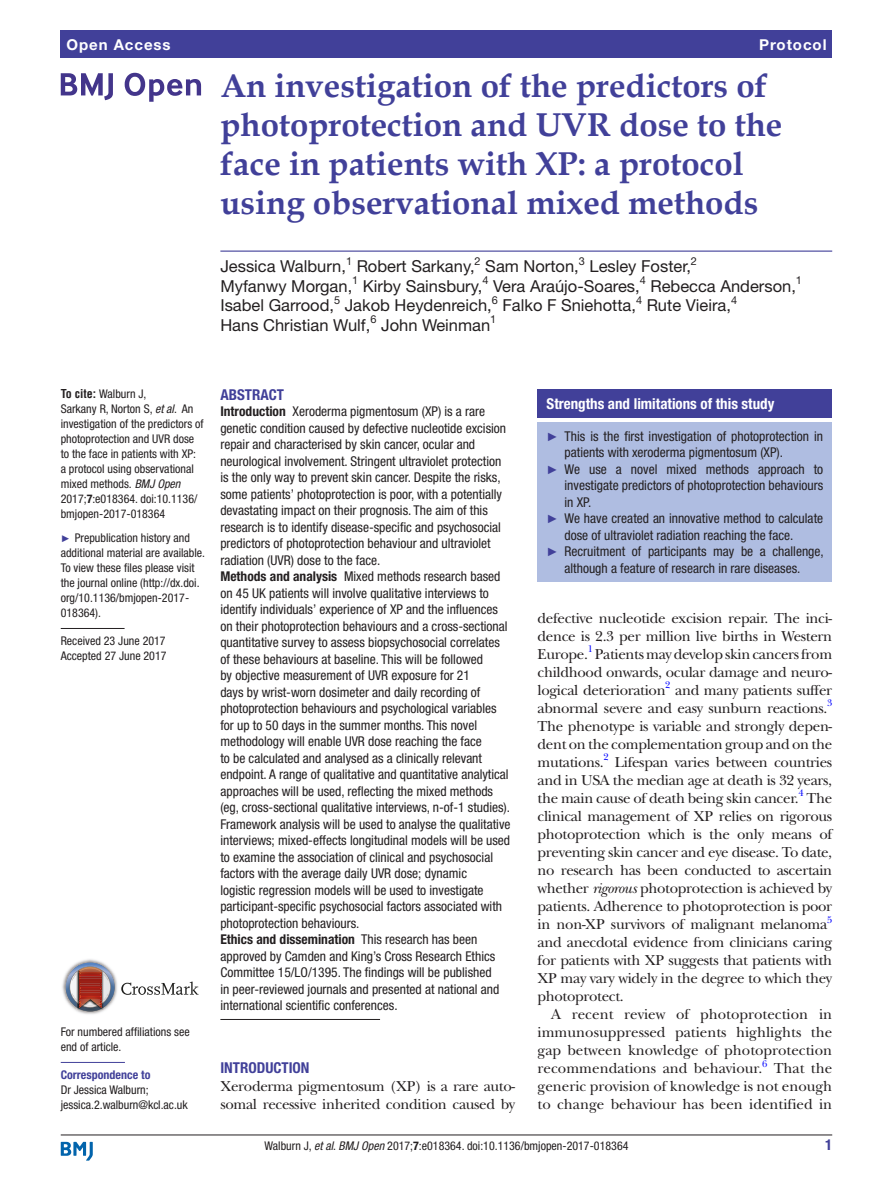
<style>
.page{position:relative;width:893px;height:1191px;background:#fff}
.page>*{position:absolute;margin:0;border:0;box-sizing:border-box;transform-origin:0 0}
.t1{font:700 33px/39px "Book Antiqua";color:#414099}
.t2{font:16.5px "Helvetica Neue LT Std";color:#231f20}
.t3{font:15px/18px "New Baskerville";letter-spacing:-.02em;color:#231f20;text-align:justify}
.t4{font:700 condensed 15px "Helvetica Neue LT Std";color:#fff}
.t5{font:700 condensed 15px "Helvetica Neue LT Std";color:#414099}
.t6{font:700 15px "Helvetica Neue LT Std";letter-spacing:.065em;color:#fff}
.t7{font:condensed 13.5px/16.5px "Helvetica Neue LT Std";color:#231f20}
.t8{font:condensed 12px/15px "Helvetica Neue LT Std";color:#231f20}
.t9{font:700 condensed 12px "Helvetica Neue LT Std";color:#414099}
.t10{font:10.95px "Helvetica Neue LT Std";color:#231f20}
.t11{font:9.9px "New Baskerville";color:#00f}
.s1{font-family:"Helvetica LT Std";font-weight:700}
.s2{font-style:italic}
.s3{font-weight:700}
.s4{font-family:"Arial";font-stretch:normal;font-size:9.75px;color:#414099}
.s5{font-family:"Arial";font-stretch:normal;font-size:12px;color:#414099}
</style>
<div class="page">
<hr style="left:61px;top:1134px;width:771px;height:1px;background:#231f20">
<svg style="left:61px;top:1141px;width:32px;height:19px"></svg>
<div style="left:61px;top:31px;width:771px;height:27px;background:#414099"></div>
<hr style="left:220px;top:1019px;width:160px;height:1px;background:#231f20">
<hr style="left:220px;top:250px;width:612px;height:2px;background:#414099">
<hr style="left:61px;top:628px;width:64px;height:1px;background:#231f20">
<hr style="left:61px;top:1062px;width:64px;height:1px;background:#414099">
<svg style="left:61px;top:73px;width:52px;height:27px"></svg>
<svg style="left:125px;top:73px;width:76px;height:29px"></svg>
<img style="left:62px;top:959px;width:55px;height:55px">
<svg style="left:66px;top:962px;width:49px;height:49px;background:#a78689"></svg>
<svg style="left:121px;top:981px;width:78px;height:13px"></svg>
<div style="left:538px;top:389px;width:294px;height:29px;background:#414099"></div>
<div style="left:538px;top:422px;width:294px;height:159px;background:#afbde1"></div>
<p class="t6" style="left:66px;top:35px;width:106px">Open Access</p>
<p class="t6" style="left:759px;top:35px;width:69px">Protocol</p>
<h1 class="t1" style="left:220px;top:66px;width:563px">An investigation of the predictors of photoprotection and UVR dose to the face in patients with XP: a protocol using observational mixed methods</h1>
<p class="t2" style="left:220px;top:257px;width:127px">Jessica Walburn,</p>
<p class="t10" style="left:346px;top:254px;width:8px">1</p>
<p class="t2" style="left:357px;top:257px;width:119px">Robert Sarkany,</p>
<p class="t10" style="left:475px;top:254px;width:8px">2</p>
<p class="t2" style="left:485px;top:257px;width:95px">Sam Norton,</p>
<p class="t10" style="left:579px;top:254px;width:8px">3</p>
<p class="t2" style="left:589px;top:257px;width:103px">Lesley Foster,</p>
<p class="t10" style="left:691px;top:254px;width:8px">2</p>
<p class="t2" style="left:220px;top:276px;width:133px">Myfanwy Morgan,</p>
<p class="t10" style="left:352px;top:274px;width:8px">1</p>
<p class="t2" style="left:363px;top:276px;width:121px">Kirby Sainsbury,</p>
<p class="t10" style="left:482px;top:274px;width:8px">4</p>
<p class="t2" style="left:493px;top:276px;width:148px">Vera Araújo-Soares,</p>
<p class="t10" style="left:640px;top:274px;width:8px">4</p>
<p class="t2" style="left:650px;top:276px;width:147px">Rebecca Anderson,</p>
<p class="t10" style="left:796px;top:274px;width:8px">1</p>
<p class="t2" style="left:220px;top:296px;width:115px">Isabel Garrood,</p>
<p class="t10" style="left:334px;top:293px;width:8px">5</p>
<p class="t2" style="left:345px;top:296px;width:149px">Jakob Heydenreich,</p>
<p class="t10" style="left:492px;top:293px;width:8px">6</p>
<p class="t2" style="left:502px;top:296px;width:135px">Falko F Sniehotta,</p>
<p class="t10" style="left:636px;top:293px;width:8px">4</p>
<p class="t2" style="left:647px;top:296px;width:86px">Rute Vieira,</p>
<p class="t10" style="left:731px;top:293px;width:8px">4</p>
<p class="t2" style="left:220px;top:315px;width:152px">Hans Christian Wulf,</p>
<p class="t10" style="left:370px;top:313px;width:8px">6</p>
<p class="t2" style="left:381px;top:315px;width:111px">John Weinman</p>
<p class="t10" style="left:490px;top:313px;width:8px">1</p>
<p class="t8" style="left:61px;top:386px;width:144px"><span class="s1">To cite:</span> Walburn J,<br>Sarkany R, Norton S, <span class="s2">et al</span>. An investigation of the predictors of photoprotection and UVR dose to the face in patients with XP: a protocol using observational mixed methods. <span class="s2">BMJ Open<br></span>2017;<span class="s3">7</span>:e018364. doi:10.1136/ bmjopen-2017-018364</p>
<p class="t8" style="left:61px;top:530px;width:146px"><span class="s4">►</span> Prepublication history and additional material are available.<br>To view these files please visit the journal online (http://dx.doi. org/10.1136/bmjopen-2017-<br>018364).</p>
<p class="t8" style="left:61px;top:633px;width:107px">Received 23 June 2017<br>Accepted 27 June 2017</p>
<p class="t8" style="left:61px;top:1024px;width:130px">For numbered affiliations see end of article.</p>
<p class="t9" style="left:61px;top:1067px;width:91px">Correspondence to</p>
<p class="t8" style="left:61px;top:1082px;width:129px">Dr Jessica Walburn; jessica.2.walburn@kcl.ac.uk</p>
<p class="t5" style="left:220px;top:385px;width:65px">Abstract</p>
<p class="t7" style="left:220px;top:403px;width:292px"><span class="s3">Introduction</span> Xeroderma pigmentosum (XP) is a rare genetic condition caused by defective nucleotide excision repair and characterised by skin cancer, ocular and neurological involvement. Stringent ultraviolet protection is the only way to prevent skin cancer. Despite the risks, some patients’ photoprotection is poor, with a potentially devastating impact on their prognosis. The aim of this research is to identify disease-specific and psychosocial predictors of photoprotection behaviour and ultraviolet radiation (UVR) dose to the face.<br><span class="s3">Methods and analysis</span> Mixed methods research based on 45 UK patients will involve qualitative interviews to identify individuals’ experience of XP and the influences on their photoprotection behaviours and a cross-sectional quantitative survey to assess biopsychosocial correlates of these behaviours at baseline. This will be followed<br>by objective measurement of UVR exposure for 21<br>days by wrist-worn dosimeter and daily recording of photoprotection behaviours and psychological variables for up to 50 days in the summer months. This novel methodology will enable UVR dose reaching the face<br>to be calculated and analysed as a clinically relevant endpoint. A range of qualitative and quantitative analytical approaches will be used, reflecting the mixed methods (eg, cross-sectional qualitative interviews, n-of-1 studies).<br>Framework analysis will be used to analyse the qualitative interviews; mixed-effects longitudinal models will be used to examine the association of clinical and psychosocial factors with the average daily UVR dose; dynamic<br>logistic regression models will be used to investigate participant-specific psychosocial factors associated with photoprotection behaviours.<br><span class="s3">Ethics and dissemination</span> This research has been approved by Camden and King’s Cross Research Ethics Committee 15/LO/1395. The findings will be published<br>in peer-reviewed journals and presented at national and international scientific conferences.</p>
<p class="t5" style="left:220px;top:1059px;width:91px">Introduction</p>
<p class="t3" style="left:220px;top:1077px;width:296px">Xeroderma pigmentosum (XP) is a rare auto&shy;somal recessive inherited condition caused by</p>
<p class="t4" style="left:547px;top:394px;width:229px">Strengths and limitations of this study</p>
<p class="t7" style="left:547px;top:427px;width:278px"><span class="s5">►</span> This is the first investigation of photoprotection in</p>
<p class="t7" style="left:565px;top:444px;width:220px">patients with xeroderma pigmentosum (XP).</p>
<p class="t7" style="left:547px;top:460px;width:278px"><span class="s5">►</span> We use a novel mixed methods approach to</p>
<p class="t7" style="left:565px;top:477px;width:260px">investigate predictors of photoprotection behaviours</p>
<p class="t7" style="left:565px;top:493px;width:28px">in XP.</p>
<p class="t7" style="left:547px;top:510px;width:278px"><span class="s5">►</span> We have created an innovative method to calculate</p>
<p class="t7" style="left:565px;top:526px;width:230px">dose of ultraviolet radiation reaching the face.</p>
<p class="t7" style="left:547px;top:543px;width:279px"><span class="s5">►</span> Recruitment of participants may be a challenge,</p>
<p class="t7" style="left:565px;top:559px;width:237px">although a feature of research in rare diseases.</p>
<p class="t3" style="left:538px;top:609px;width:296px">defective nucleotide excision repair. The inci&shy;dence is 2.3 per million live births in Western Europe.<sup>1</sup> Patients may develop skin cancers from childhood onwards, ocular damage and neuro&shy;logical deterioration</p>
<p class="t11" style="left:665px;top:679px;width:7px">2</p>
<p class="t3" style="left:538px;top:681px;width:296px;text-indent:138px">and many patients suffer abnormal severe and easy sunburn reactions.</p>
<p class="t11" style="left:827px;top:697px;width:7px">3</p>
<p class="t3" style="left:538px;top:717px;width:296px">The phenotype is variable and strongly depen&shy;dent on the complementation group and on the mutations.</p>
<p class="t11" style="left:603px;top:751px;width:7px">2</p>
<p class="t3" style="left:538px;top:753px;width:296px;text-indent:77px">Lifespan varies between countries and in USA the median age at death is 32 years, the main cause of death being skin cancer.</p>
<p class="t11" style="left:798px;top:787px;width:7px">4</p>
<p class="t3" style="left:538px;top:789px;width:296px;text-indent:269px">The clinical management of XP relies on rigorous photoprotection which is the only means of preventing skin cancer and eye disease. To date, no research has been conducted to ascertain whether <span class="s2">rigorous</span> photoprotection is achieved by patients. Adherence to photoprotection is poor in non-XP survivors of malignant melanoma</p>
<p class="t11" style="left:827px;top:913px;width:7px">5</p>
<p class="t3" style="left:538px;top:933px;width:296px">and anecdotal evidence from clinicians caring for patients with XP suggests that patients with XP may vary widely in the degree to which they photoprotect.</p>
<p class="t3" style="left:538px;top:1005px;width:296px;text-indent:14px">A recent review of photoprotection in immunosuppressed patients highlights the gap between knowledge of photoprotection recommendations and behaviour.<sup>6</sup> That the generic provision of knowledge is not enough to change behaviour has been identified in</p>
<p class="t8" style="left:264px;top:1137px;width:366px">Walburn J, <span class="s2">et al</span>. <span class="s2">BMJ Open</span> 2017;<span class="s3">7</span>:e018364. doi:10.1136/bmjopen-2017-018364</p>
<p class="t5" style="left:825px;top:1135px;width:9px">1</p>
</div>
